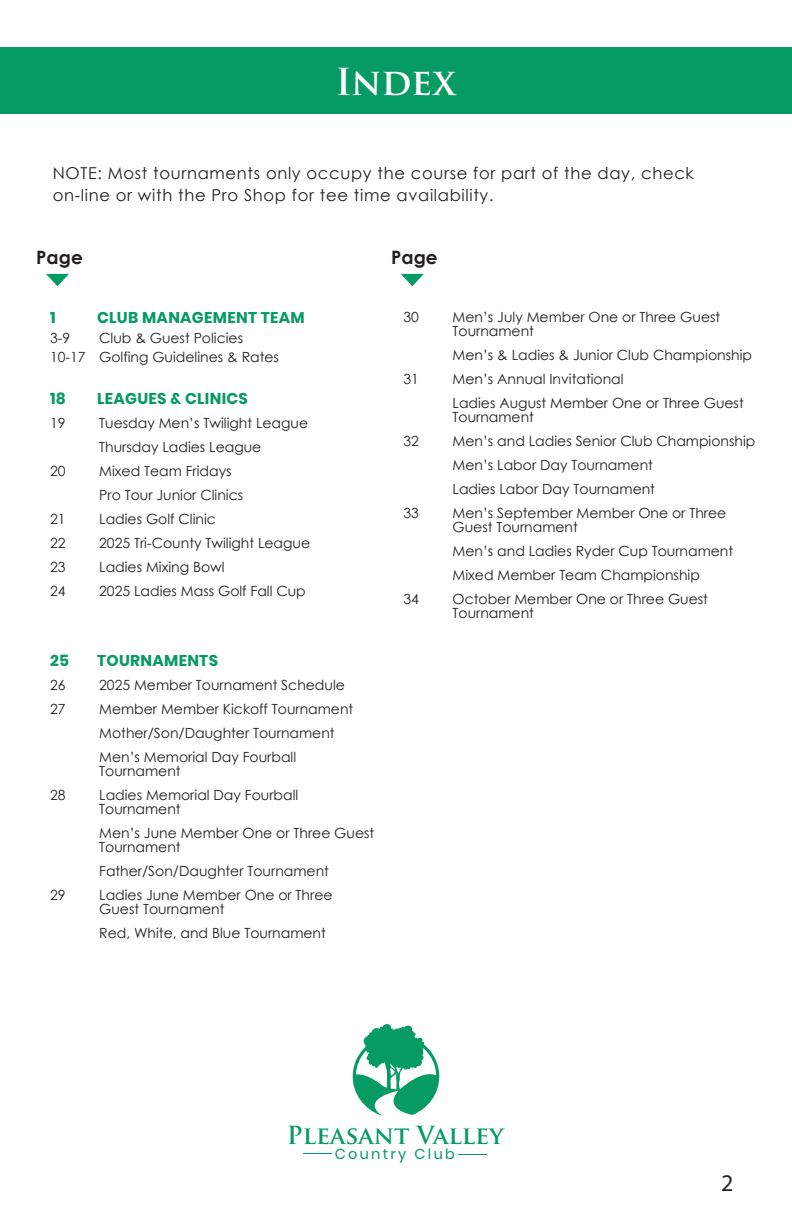
<style>
.page{position:relative;width:792px;height:1224px;background:#fff}
.page>*{position:absolute;margin:0;border:0;box-sizing:border-box;transform-origin:0 0}
.t1{font:700 36.2px "Trajan Pro";letter-spacing:-.005em;color:#fff}
.t2{font:700 24.2px "Trajan Pro";color:#069b62}
.t3{font:24px "Myriad Pro";color:#231f20}
.t4{font:700 18.4px "Century Gothic";color:#231f20}
.t5{font:16.4px/22px "Century Gothic";letter-spacing:.04em;color:#231f20}
.t6{font:700 15.6px "Poppins";letter-spacing:.02em;color:#069b62}
.t7{font:14.4px "Poppins";letter-spacing:.16em;color:#069b62}
.t8{font:14px/24px "Century Gothic";color:#231f20}
</style>
<div class="page">
<div style="left:0;top:47px;width:792px;height:67px;background:#069b62"></div>
<svg style="left:46px;top:274px;width:23px;height:12px"></svg>
<svg style="left:401px;top:274px;width:23px;height:12px"></svg>
<svg style="left:303px;top:1153px;width:29px;height:1px"></svg>
<svg style="left:458px;top:1154px;width:29px;height:1px"></svg>
<svg style="left:353px;top:1024px;width:86px;height:92px"></svg>
<h1 class="t1" style="left:335px;top:61px;width:122px">Index</h1>
<p class="t5" style="left:53px;top:164px;width:643px">NOTE: Most tournaments only occupy the course for part of the day, check on-line or with the Pro Shop for tee time availability.</p>
<h3 class="t4" style="left:36px;top:250px;width:48px">Page</h3>
<h3 class="t4" style="left:391px;top:250px;width:48px">Page</h3>
<p class="t6" style="left:50px;top:308px;width:7px">1</p>
<p class="t6" style="left:97px;top:308px;width:209px">CLUB MANAGEMENT TEAM</p>
<p class="t8" style="left:50px;top:327px;width:22px">3-9</p>
<p class="t8" style="left:50px;top:329px;width:230px;line-height:19.6px;text-indent:49px">Club &amp; Guest Policies<br>10-17 Golfing Guidelines &amp; Rates</p>
<p class="t6" style="left:50px;top:389px;width:17px">18</p>
<p class="t6" style="left:97px;top:389px;width:152px">LEAGUES &amp; CLINICS</p>
<p class="t8" style="left:50px;top:412px;width:17px">19</p>
<p class="t8" style="left:99px;top:412px;width:211px">Tuesday Menís Twilight League<br>Thursday Ladies League</p>
<p class="t8" style="left:50px;top:460px;width:17px">20</p>
<p class="t8" style="left:99px;top:460px;width:145px">Mixed Team Fridays<br>Pro Tour Junior Clinics</p>
<p class="t8" style="left:50px;top:508px;width:17px">21</p>
<p class="t8" style="left:99px;top:508px;width:118px">Ladies Golf Clinic</p>
<p class="t8" style="left:50px;top:532px;width:17px">22</p>
<p class="t8" style="left:99px;top:532px;width:213px">2025 Tri-County Twilight League</p>
<p class="t8" style="left:50px;top:556px;width:17px">23</p>
<p class="t8" style="left:99px;top:556px;width:127px">Ladies Mixing Bowl</p>
<p class="t8" style="left:50px;top:580px;width:17px">24</p>
<p class="t8" style="left:99px;top:580px;width:208px">2025 Ladies Mass Golf Fall Cup</p>
<p class="t6" style="left:50px;top:651px;width:21px">25</p>
<p class="t6" style="left:97px;top:651px;width:123px">TOURNAMENTS</p>
<p class="t8" style="left:50px;top:674px;width:17px">26</p>
<p class="t8" style="left:99px;top:674px;width:247px">2025 Member Tournament Schedule</p>
<p class="t8" style="left:50px;top:698px;width:17px">27</p>
<p class="t8" style="left:99px;top:698px;width:256px">Member Member Kickoff Tournament<br>Mother/Son/Daughter Tournament<br>Menís Memorial Day Fourball</p>
<p class="t8" style="left:99px;top:760px;width:83px">Tournament</p>
<p class="t8" style="left:50px;top:784px;width:17px">28</p>
<p class="t8" style="left:99px;top:789px;width:201px;line-height:14px">Ladies Memorial Day Fourball<br>Tournament</p>
<p class="t8" style="left:99px;top:827px;width:277px;line-height:14px">Menís June Member One or Three Guest<br>Tournament</p>
<p class="t8" style="left:99px;top:860px;width:231px">Father/Son/Daughter Tournament</p>
<p class="t8" style="left:50px;top:884px;width:17px">29</p>
<p class="t8" style="left:99px;top:889px;width:235px;line-height:14px">Ladies June Member One or Three<br>Guest Tournament</p>
<p class="t8" style="left:99px;top:922px;width:228px">Red, White, and Blue Tournament</p>
<p class="t8" style="left:403px;top:306px;width:17px">30</p>
<p class="t8" style="left:453px;top:311px;width:269px;line-height:14px">Menís July Member One or Three Guest<br>Tournament</p>
<p class="t8" style="left:453px;top:344px;width:301px">Menís &amp; Ladies &amp; Junior Club Championship</p>
<p class="t8" style="left:403px;top:368px;width:17px">31</p>
<p class="t8" style="left:453px;top:368px;width:293px">Menís Annual Invitational<br>Ladies August Member One or Three Guest</p>
<p class="t8" style="left:453px;top:406px;width:83px">Tournament</p>
<p class="t8" style="left:403px;top:430px;width:17px">32</p>
<p class="t8" style="left:453px;top:430px;width:304px">Menís and Ladies Senior Club Championship<br>Menís Labor Day Tournament<br>Ladies Labor Day Tournament</p>
<p class="t8" style="left:403px;top:502px;width:17px">33</p>
<p class="t8" style="left:453px;top:507px;width:275px;line-height:14px">Menís September Member One or Three<br>Guest Tournament</p>
<p class="t8" style="left:453px;top:540px;width:282px">Menís and Ladies Ryder Cup Tournament<br>Mixed Member Team Championship</p>
<p class="t8" style="left:403px;top:588px;width:17px">34</p>
<p class="t8" style="left:453px;top:593px;width:257px;line-height:14px">October Member One or Three Guest<br>Tournament</p>
<h2 class="t2" style="left:287px;top:1122px;width:218px">Pleasant Valley</h2>
<p class="t7" style="left:335px;top:1148px;width:122px">Country Club</p>
<h3 class="t3" style="left:721px;top:1168px;width:14px">2</h3>
</div>
